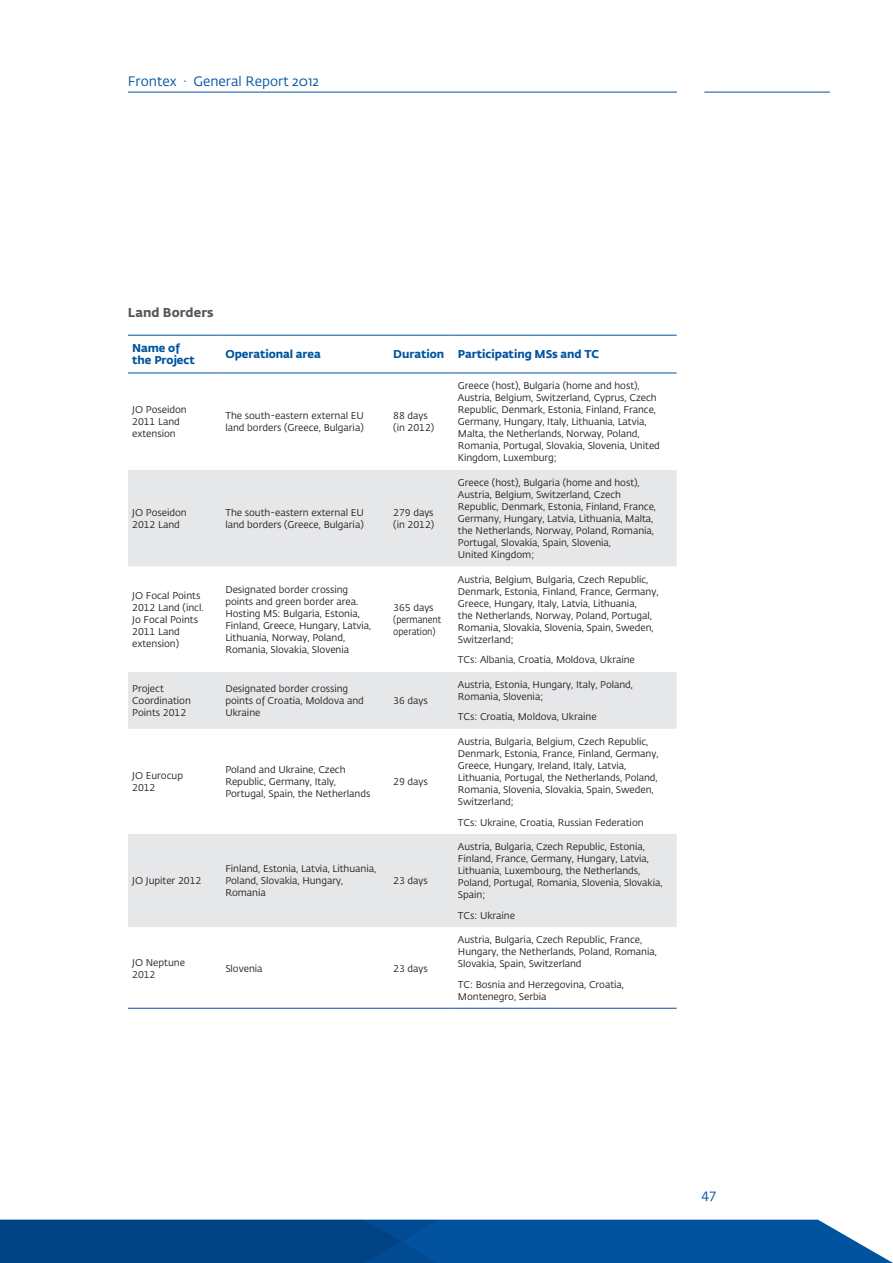
<style>
.page{position:relative;width:893px;height:1263px;background:#fff}
.page>*{position:absolute;margin:0;border:0;box-sizing:border-box;transform-origin:0 0}
.t1{font:13.5px "Fedra Sans Pro";color:#0153a0}
.t2{font:700 12.75px "Fedra Sans Pro";letter-spacing:.005em;color:#57585a}
.t3{font:700 11.25px/12px "Fedra Sans Pro";letter-spacing:-.005em;color:#0153a0}
.t4{font:9.75px/12px "Fedra Sans Pro";letter-spacing:-.005em;color:#231f20}
</style>
<div class="page">
<svg style="left:128px;top:372px;width:549px;height:1px"></svg>
<div style="left:128px;top:470px;width:549px;height:96px;background:#e6e7e9"></div>
<svg style="left:128px;top:672px;width:549px;height:336px"></svg>
<hr style="left:128px;top:335px;width:93px;height:1px;background:#0153a0">
<hr style="left:221px;top:335px;width:168px;height:1px;background:#0153a0">
<hr style="left:389px;top:335px;width:65px;height:1px;background:#0153a0">
<hr style="left:454px;top:335px;width:223px;height:1px;background:#0153a0">
<hr style="left:128px;top:373px;width:93px;height:1px;background:#0153a0">
<hr style="left:221px;top:373px;width:168px;height:1px;background:#0153a0">
<hr style="left:389px;top:373px;width:65px;height:1px;background:#0153a0">
<hr style="left:454px;top:373px;width:223px;height:1px;background:#0153a0">
<hr style="left:128px;top:1008px;width:93px;height:1px;background:#0153a0">
<hr style="left:221px;top:1008px;width:168px;height:1px;background:#0153a0">
<hr style="left:389px;top:1008px;width:65px;height:1px;background:#0153a0">
<hr style="left:454px;top:1008px;width:223px;height:1px;background:#0153a0">
<svg style="left:475px;top:1219px;width:418px;height:44px;fill:#0153a0"></svg>
<svg style="left:0;top:1219px;width:475px;height:44px"></svg>
<hr style="left:128px;top:92px;width:549px;height:1px;background:#0153a0">
<hr style="left:704px;top:92px;width:126px;height:1px;background:#0153a0">
<h1 class="t1" style="left:128px;top:71px;width:193px">Frontex · General Report 2012</h1>
<h2 class="t2" style="left:128px;top:302px;width:87px">Land Borders</h2>
<p class="t3" style="left:132px;top:342px;width:64px">Name of the Project</p>
<p class="t3" style="left:225px;top:348px;width:97px">Operational area</p>
<p class="t3" style="left:393px;top:348px;width:207px">Duration Participating MSs and TC</p>
<p class="t4" style="left:132px;top:404px;width:56px">JO Poseidon<br>2011 Land extension</p>
<p class="t4" style="left:225px;top:410px;width:140px">The south-eastern external EU land borders (Greece, Bulgaria)</p>
<p class="t4" style="left:393px;top:410px;width:43px">88 days (in 2012)</p>
<p class="t4" style="left:458px;top:380px;width:203px">Greece (host), Bulgaria (home and host), Austria, Belgium, Switzerland, Cyprus, Czech Republic, Denmark, Estonia, Finland, France, Germany, Hungary, Italy, Lithuania, Latvia, Malta, the Netherlands, Norway, Poland, Romania, Portugal, Slovakia, Slovenia, United Kingdom, Luxemburg;</p>
<p class="t4" style="left:132px;top:506px;width:56px">JO Poseidon<br>2012 Land</p>
<p class="t4" style="left:225px;top:506px;width:140px">The south-eastern external EU land borders (Greece, Bulgaria)</p>
<p class="t4" style="left:393px;top:506px;width:43px">279 days (in 2012)</p>
<p class="t4" style="left:132px;top:589px;width:73px">JO Focal Points<br>2012 Land (incl.<br>Jo Focal Points<br>2011 Land extension)</p>
<p class="t4" style="left:225px;top:583px;width:148px">Designated border crossing points and green border area.<br>Hosting MS: Bulgaria, Estonia,<br>Finland, Greece, Hungary, Latvia,<br>Lithuania, Norway, Poland,<br>Romania, Slovakia, Slovenia</p>
<p class="t4" style="left:132px;top:682px;width:60px">Project<br>Coordination<br>Points 2012</p>
<p class="t4" style="left:225px;top:682px;width:140px">Designated border crossing points of Croatia, Moldova and<br>Ukraine</p>
<p class="t4" style="left:132px;top:769px;width:52px">JO Eurocup<br>2012</p>
<p class="t4" style="left:225px;top:763px;width:146px">Poland and Ukraine, Czech<br>Republic, Germany, Italy,<br>Portugal, Spain, the Netherlands</p>
<p class="t4" style="left:393px;top:601px;width:49px">365 days (permanent operation)</p>
<p class="t4" style="left:393px;top:694px;width:36px">36 days</p>
<p class="t4" style="left:393px;top:775px;width:36px">29 days</p>
<p class="t4" style="left:132px;top:875px;width:71px">JO Jupiter 2012</p>
<p class="t4" style="left:225px;top:863px;width:152px">Finland, Estonia, Latvia, Lithuania,<br>Poland, Slovakia, Hungary,<br>Romania</p>
<p class="t4" style="left:393px;top:875px;width:36px">23 days</p>
<p class="t4" style="left:132px;top:956px;width:54px">JO Neptune<br>2012</p>
<p class="t4" style="left:225px;top:962px;width:39px">Slovenia</p>
<p class="t4" style="left:393px;top:962px;width:36px">23 days</p>
<p class="t4" style="left:458px;top:476px;width:200px">Greece (host), Bulgaria (home and host), Austria, Belgium, Switzerland, Czech Republic, Denmark, Estonia, Finland, France, Germany, Hungary, Latvia, Lithuania, Malta, the Netherlands, Norway, Poland, Romania, Portugal, Slovakia, Spain, Slovenia,<br>United Kingdom;</p>
<p class="t4" style="left:458px;top:573px;width:202px">Austria, Belgium, Bulgaria, Czech Republic, Denmark, Estonia, Finland, France, Germany, Greece, Hungary, Italy, Latvia, Lithuania,<br>the Netherlands, Norway, Poland, Portugal, Romania, Slovakia, Slovenia, Spain, Sweden, Switzerland;</p>
<p class="t4" style="left:458px;top:653px;width:178px">TCs: Albania, Croatia, Moldova, Ukraine</p>
<p class="t4" style="left:458px;top:678px;width:177px">Austria, Estonia, Hungary, Italy, Poland,<br>Romania, Slovenia;</p>
<p class="t4" style="left:458px;top:711px;width:140px">TCs: Croatia, Moldova, Ukraine</p>
<p class="t4" style="left:458px;top:735px;width:202px">Austria, Bulgaria, Belgium, Czech Republic, Denmark, Estonia, France, Finland, Germany, Greece, Hungary, Ireland, Italy, Latvia, Lithuania, Portugal, the Netherlands, Poland, Romania, Slovenia, Slovakia, Spain, Sweden, Switzerland;</p>
<p class="t4" style="left:458px;top:816px;width:187px">TCs: Ukraine, Croatia, Russian Federation</p>
<p class="t4" style="left:458px;top:840px;width:206px">Austria, Bulgaria, Czech Republic, Estonia, Finland, France, Germany, Hungary, Latvia, Lithuania, Luxembourg, the Netherlands, Poland, Portugal, Romania, Slovenia, Slovakia, Spain;</p>
<p class="t4" style="left:458px;top:909px;width:59px">TCs: Ukraine</p>
<p class="t4" style="left:458px;top:933px;width:200px">Austria, Bulgaria, Czech Republic, France,<br>Hungary, the Netherlands, Poland, Romania,<br>Slovakia, Spain, Switzerland</p>
<p class="t4" style="left:458px;top:978px;width:168px">TC: Bosnia and Herzegovina, Croatia,<br>Montenegro, Serbia</p>
<h1 class="t1" style="left:702px;top:1185px;width:16px">47</h1>
</div>
